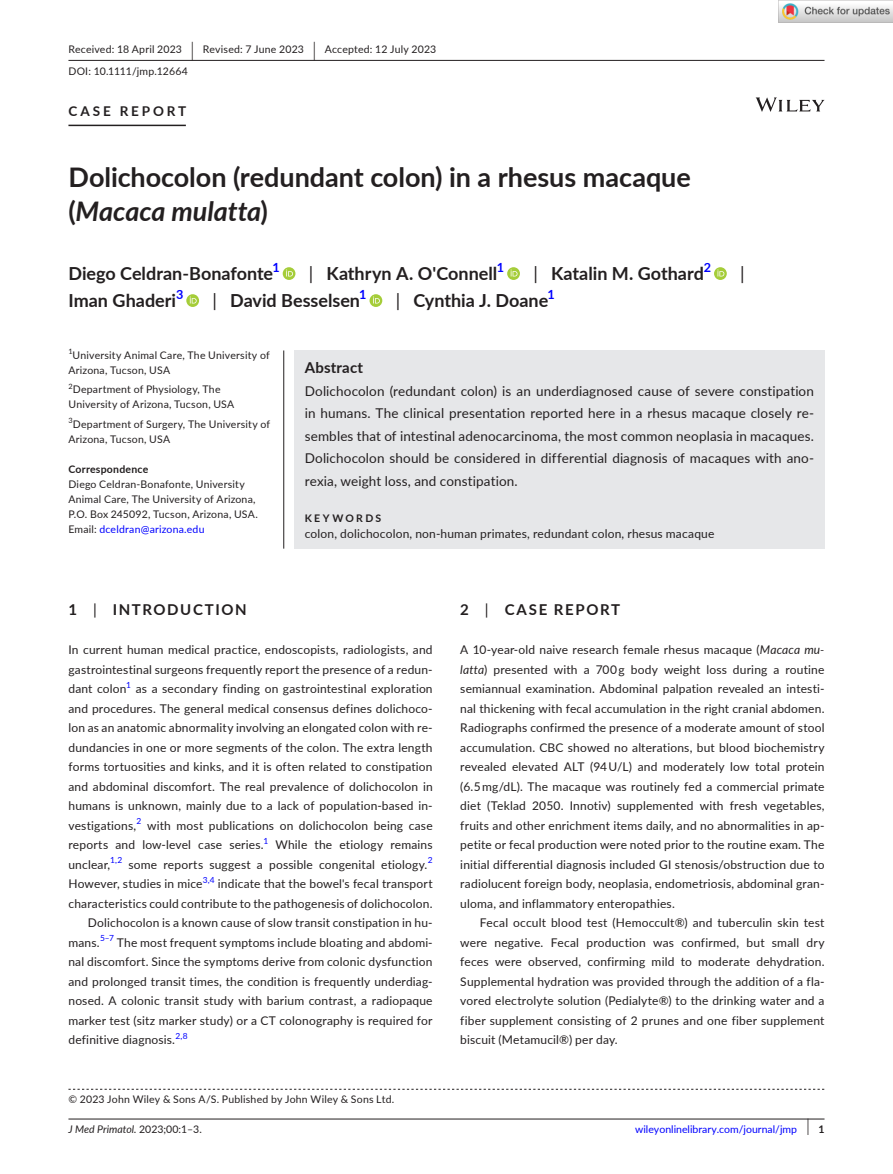
<style>
.page{position:relative;width:893px;height:1174px;background:#fff}
.page>*{position:absolute;margin:0;border:0;box-sizing:border-box;transform-origin:0 0}
.t1{font:700 27px/34.5px "Lato";color:#231f20}
.t2{font:700 18px "Lato";color:#231f20}
.t3{font:18px "Lato";color:#231f20}
.t4{font:700 15px "Lato";letter-spacing:.105em;color:#231f20}
.t5{font:700 15px "Lato";letter-spacing:.015em;color:#231f20}
.t6{font:13.5px/22.5px "Lato";letter-spacing:.01em;color:#231f20;text-align:justify}
.t7{font:700 13.5px "Lato";letter-spacing:.215em;color:#231f20}
.t8{font:700 12.6px "Lato";color:#00f}
.t9{font:12px/19.5px "Lato";letter-spacing:.015em;color:#231f20;text-align:justify}
.t10{font:10.5px/15px "Lato";letter-spacing:.02em;color:#231f20}
.t11{font:10.5px "Lato";color:#00f}
.t12{font:italic 10.5px "Lato";color:#231f20}
.t13{font:700 10.5px "Lato";letter-spacing:.02em;color:#231f20}
.t14{font:700 10.5px "Lato";letter-spacing:.22em;color:#231f20}
.t15{font:8.4px "Lato";color:#00f}
.t16{font:7.35px "Lato";color:#231f20}
.s1{font-size:19.65px}
.s2{font-style:italic}
.s3{font-weight:400}
.s4{color:#00f}
.s5{font-style:normal}
.s6{font-size:17.4px;color:#231f20}
.s7{font-weight:700;color:#231f20}
</style>
<div class="page">
<hr style="left:68px;top:1118px;width:756px;height:1px;background:#231f20">
<svg style="left:756px;top:97px;width:68px;height:15px"></svg>
<hr style="left:68px;top:60px;width:756px;height:1px;background:#231f20">
<hr style="left:68px;top:125px;width:118px;height:1px;background:#231f20">
<svg style="left:283px;top:267px;width:12px;height:13px"></svg>
<svg style="left:286px;top:269px;width:7px;height:7px"></svg>
<svg style="left:507px;top:267px;width:13px;height:13px"></svg>
<svg style="left:511px;top:269px;width:6px;height:7px"></svg>
<svg style="left:714px;top:267px;width:13px;height:13px"></svg>
<svg style="left:717px;top:269px;width:7px;height:7px"></svg>
<svg style="left:186px;top:294px;width:13px;height:13px"></svg>
<svg style="left:190px;top:296px;width:7px;height:7px"></svg>
<svg style="left:370px;top:294px;width:12px;height:13px"></svg>
<svg style="left:373px;top:296px;width:7px;height:7px"></svg>
<svg style="left:68px;top:1088px;width:756px;height:1px"></svg>
<div style="left:294px;top:350px;width:530px;height:198px;background:#e6e7e9"></div>
<hr style="left:283px;top:350px;width:1px;height:198px;background:#231f20">
<img style="left:779px;top:0;width:114px;height:23px">
<p class="t10" style="left:68px;top:38px;width:369px;line-height:21.8px">Received: 18 April 2023 <span class="s1">|</span> Revised: 7 June 2023 <span class="s1">|</span> Accepted: 12 July 2023<br>DOI: 10.1111/jmp.12664</p>
<p class="t7" style="left:68px;top:101px;width:119px">CASE REPORT</p>
<h1 class="t1" style="left:68px;top:159px;width:624px">Dolichocolon (redundant colon) in a rhesus macaque (<span class="s2">Macaca mulatta</span>)</h1>
<h2 class="t2" style="left:68px;top:260px;width:206px">Diego Celdran-Bonafonte</h2>
<p class="t8" style="left:272px;top:258px;width:9px">1</p>
<h2 class="t2" style="left:309px;top:260px;width:190px"><span class="s3">|</span> Kathryn A. O'Connell</h2>
<p class="t8" style="left:497px;top:258px;width:9px">1</p>
<h2 class="t2" style="left:533px;top:260px;width:172px"><span class="s3">|</span> Katalin M. Gothard</h2>
<p class="t8" style="left:704px;top:258px;width:9px">2</p>
<h2 class="t3" style="left:740px;top:260px;width:6px">|</h2>
<h2 class="t2" style="left:68px;top:287px;width:109px">Iman Ghaderi</h2>
<p class="t8" style="left:176px;top:285px;width:9px">3</p>
<h2 class="t2" style="left:213px;top:287px;width:149px"><span class="s3">|</span> David Besselsen</h2>
<p class="t8" style="left:359px;top:285px;width:9px">1</p>
<h2 class="t2" style="left:396px;top:287px;width:154px"><span class="s3">|</span> Cynthia J. Doane</h2>
<p class="t8" style="left:548px;top:285px;width:9px">1</p>
<p class="t16" style="left:68px;top:346px;width:6px">1</p>
<p class="t10" style="left:68px;top:347px;width:203px;text-indent:4px">University Animal Care, The University of<br>Arizona, Tucson, USA</p>
<p class="t16" style="left:68px;top:381px;width:6px">2</p>
<p class="t10" style="left:68px;top:382px;width:167px;text-indent:4px">Department of Physiology, The<br>University of Arizona, Tucson, USA</p>
<p class="t10" style="left:68px;top:416px;width:203px"><sup>3</sup>Department of Surgery, The University of<br>Arizona, Tucson, USA</p>
<p class="t13" style="left:68px;top:461px;width:81px">Correspondence</p>
<p class="t10" style="left:68px;top:476px;width:191px">Diego Celdran-Bonafonte, University Animal Care, The University of Arizona, P.O. Box 245092, Tucson, Arizona, USA.<br>Email: <span class="s4">dceldran@arizona.edu</span></p>
<p class="t5" style="left:305px;top:356px;width:60px">Abstract</p>
<p class="t6" style="left:305px;top:379px;width:511px">Dolichocolon (redundant colon) is an underdiagnosed cause of severe constipation in humans. The clinical presentation reported here in a rhesus macaque closely re&shy;sembles that of intestinal adenocarcinoma, the most common neoplasia in macaques.<br>Dolichocolon should be considered in differential diagnosis of macaques with ano&shy;rexia, weight loss, and constipation.</p>
<p class="t14" style="left:305px;top:510px;width:78px">KEYWORDS</p>
<p class="t9" style="left:305px;top:523px;width:411px">colon, dolichocolon, non-human primates, redundant colon, rhesus macaque</p>
<p class="t4" style="left:68px;top:599px;width:180px">1 <span class="s3">|</span> INTRODUCTION</p>
<p class="t9" style="left:68px;top:639px;width:366px">In current human medical practice, endoscopists, radiologists, and gastrointestinal surgeons frequently report the presence of a redun&shy;dant colon</p>
<p class="t15" style="left:126px;top:679px;width:6px">1</p>
<p class="t9" style="left:68px;top:678px;width:366px;text-indent:67px">as a secondary finding on gastrointestinal exploration and procedures. The general medical consensus defines dolichoco&shy;lon as an anatomic abnormality involving an elongated colon with re&shy;dundancies in one or more segments of the colon. The extra length forms tortuosities and kinks, and it is often related to constipation and abdominal discomfort. The real prevalence of dolichocolon in humans is unknown, mainly due to a lack of population-based in&shy;vestigations,<sup>2</sup></p>
<p class="t9" style="left:68px;top:815px;width:366px;text-indent:79px">with most publications on dolichocolon being case reports and low-level case series.</p>
<p class="t15" style="left:263px;top:835px;width:6px">1</p>
<p class="t9" style="left:275px;top:834px;width:159px">While the etiology remains</p>
<p class="t9" style="left:68px;top:854px;width:43px">unclear,</p>
<p class="t15" style="left:110px;top:854px;width:14px">1,2</p>
<p class="t9" style="left:129px;top:854px;width:300px">some reports suggest a possible congenital etiology.</p>
<p class="t15" style="left:428px;top:854px;width:6px">2</p>
<p class="t9" style="left:68px;top:873px;width:136px">However, studies in mice</p>
<p class="t15" style="left:203px;top:874px;width:14px">3,4</p>
<p class="t9" style="left:218px;top:873px;width:216px">indicate that the bowel's fecal transport</p>
<p class="t9" style="left:68px;top:893px;width:366px">characteristics could contribute to the pathogenesis of dolichocolon.</p>
<p class="t9" style="left:88px;top:912px;width:346px">Dolichocolon is a known cause of slow transit constipation in hu-</p>
<p class="t9" style="left:68px;top:932px;width:33px">mans.</p>
<p class="t15" style="left:100px;top:932px;width:16px">5–7</p>
<p class="t9" style="left:68px;top:932px;width:366px;text-indent:48px">The most frequent symptoms include bloating and abdomi&shy;nal discomfort. Since the symptoms derive from colonic dysfunction and prolonged transit times, the condition is frequently underdiag&shy;nosed. A colonic transit study with barium contrast, a radiopaque marker test (sitz marker study) or a CT colonography is required for definitive diagnosis.</p>
<p class="t15" style="left:176px;top:1030px;width:14px">2,8</p>
<p class="t10" style="left:68px;top:1091px;width:327px">© 2023 John Wiley &amp; Sons A/S. Published by John Wiley &amp; Sons Ltd.</p>
<p class="t4" style="left:460px;top:599px;width:161px">2 <span class="s3">|</span> CASE REPORT</p>
<p class="t9" style="left:460px;top:639px;width:366px">A 10-year-old naive research female rhesus macaque (<span class="s2">Macaca mu&shy;latta</span>) presented with a 700 g body weight loss during a routine semiannual examination. Abdominal palpation revealed an intesti&shy;nal thickening with fecal accumulation in the right cranial abdomen.<br>Radiographs confirmed the presence of a moderate amount of stool accumulation. CBC showed no alterations, but blood biochemistry revealed elevated ALT (94 U/L) and moderately low total protein (6.5 mg/dL). The macaque was routinely fed a commercial primate diet (Teklad 2050. Innotiv) supplemented with fresh vegetables, fruits and other enrichment items daily, and no abnormalities in ap&shy;petite or fecal production were noted prior to the routine exam. The initial differential diagnosis included GI stenosis/obstruction due to radiolucent foreign body, neoplasia, endometriosis, abdominal gran&shy;uloma, and inflammatory enteropathies.</p>
<p class="t9" style="left:460px;top:912px;width:366px;text-indent:20px">Fecal occult blood test (Hemoccult®) and tuberculin skin test were negative. Fecal production was confirmed, but small dry feces were observed, confirming mild to moderate dehydration.<br>Supplemental hydration was provided through the addition of a fla&shy;vored electrolyte solution (Pedialyte®) to the drinking water and a fiber supplement consisting of 2 prunes and one fiber supplement biscuit (Metamucil®) per day.</p>
<p class="t12" style="left:68px;top:1121px;width:135px">J Med Primatol. <span class="s5">2023;00:1–3.</span></p>
<p class="t11" style="left:635px;top:1121px;width:191px">wileyonlinelibrary.com/journal/jmp <span class="s6">|</span> <span class="s7">1</span></p>
</div>
